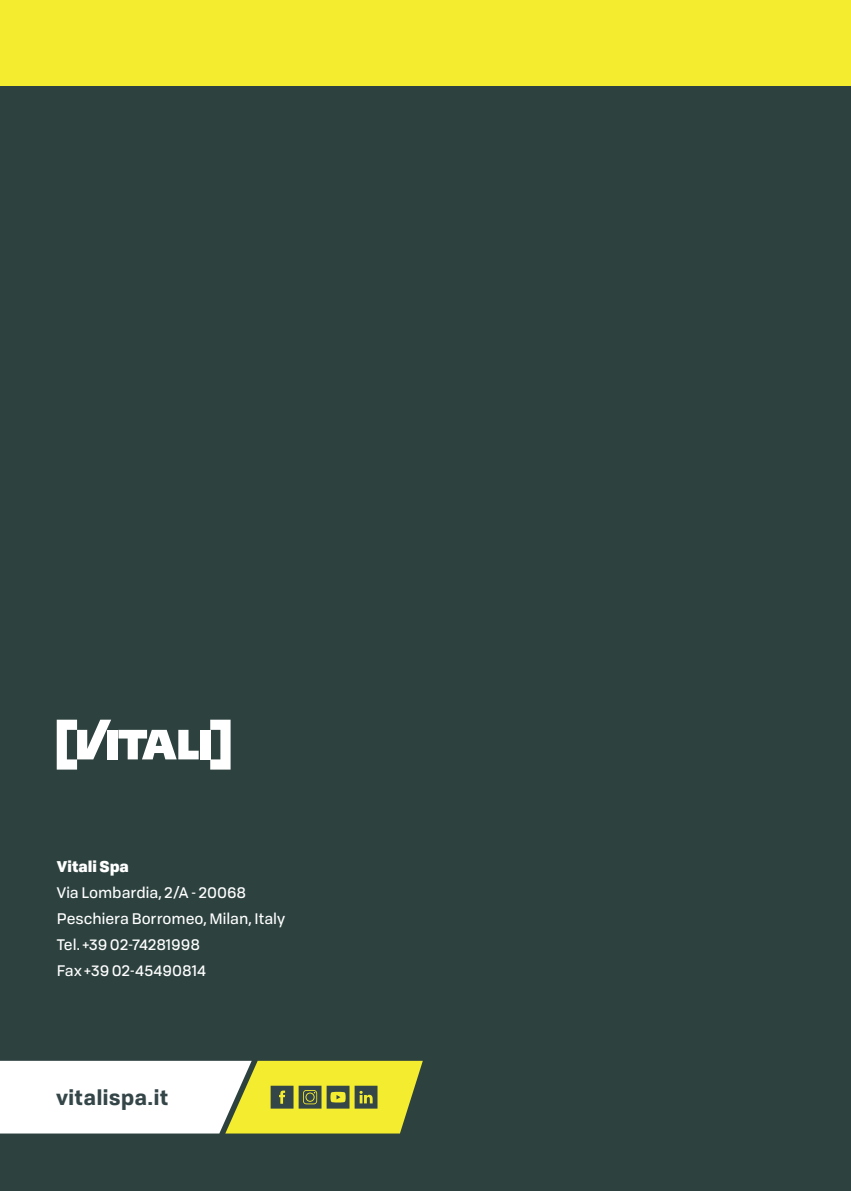
<style>
.page{position:relative;width:851px;height:1191px;background:#fff}
.page>*{position:absolute;margin:0;border:0;box-sizing:border-box;transform-origin:0 0}
.t1{font:700 20.6px "Tofino";letter-spacing:.01em;color:#354648}
.t2{font:15px/26px "Tofino";color:#fff}
.t3{font:900 15px "Tofino";color:#fff}
</style>
<div class="page">
<div style="left:0;top:0;width:850px;height:1091px;background:#f4ed2f"></div>
<div style="left:0;top:87px;width:850px;height:1104px;background:#2d423f"></div>
<svg style="left:210px;top:719px;width:20px;height:50px"></svg>
<div style="left:107px;top:730px;width:10px;height:29px;background:#fff"></div>
<div style="left:200px;top:730px;width:10px;height:29px;background:#fff"></div>
<svg style="left:57px;top:719px;width:54px;height:50px;background:#a2acaa"></svg>
<svg style="left:118px;top:730px;width:81px;height:29px;background:#afb7b5"></svg>
<p class="t3" style="left:57px;top:853px;width:74px">Vitali Spa</p>
<p class="t2" style="left:57px;top:878px;width:230px">Via Lombardia, 2/A - 20068<br>Peschiera Borromeo, Milan, Italy<br>Tel. +39 02-74281998<br>Fax +39 02-45490814</p>
<h1 class="t1" style="left:56px;top:1080px;width:114px">vitalispa.it</h1>
</div>
